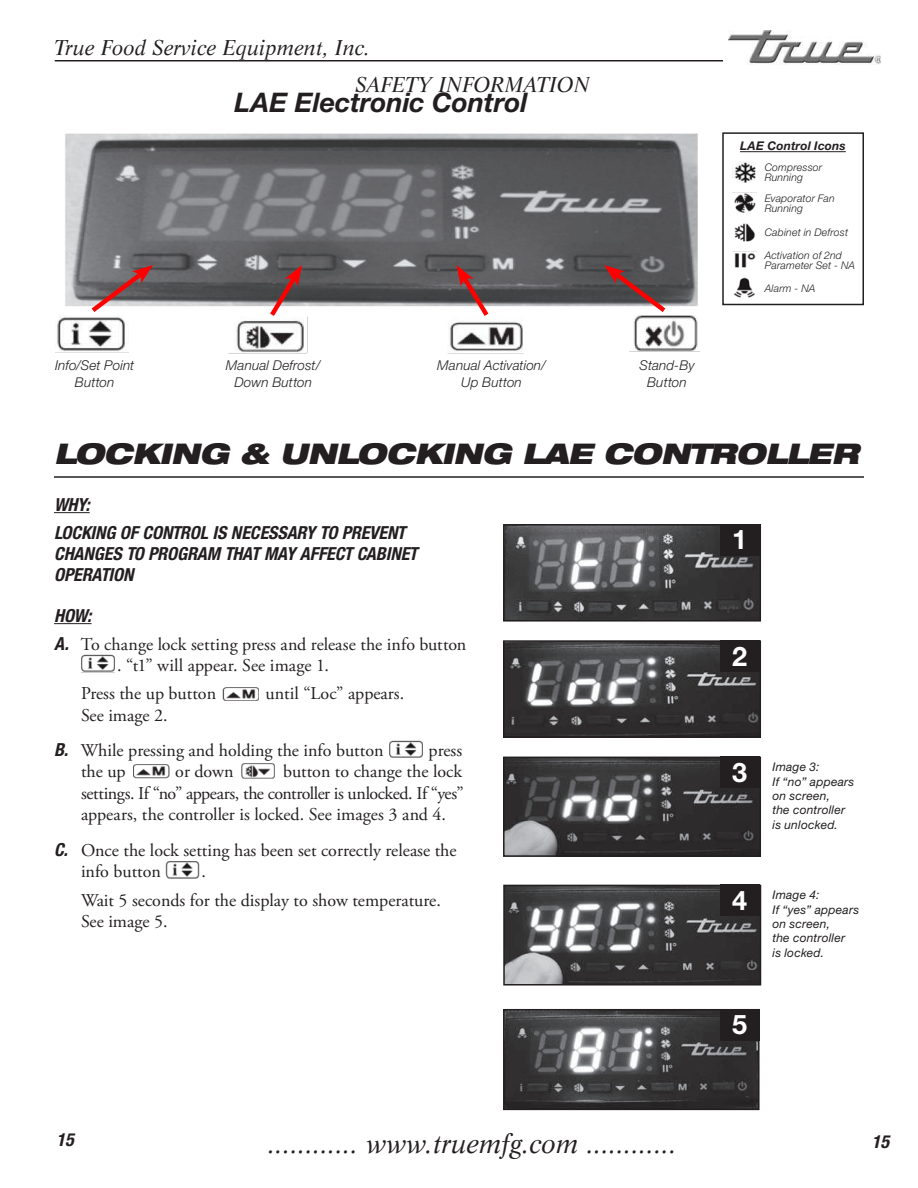
<style>
.page{position:relative;width:918px;height:1188px;background:#fff}
.page>*{position:absolute;margin:0;border:0;box-sizing:border-box;transform-origin:0 0}
.t1{font:italic 900 expanded 28.5px "Helvetica Neue LT Std";letter-spacing:-.015em;color:#231f20}
.t2{font:italic 27px "Life LT Std";color:#231f20}
.t3{font:italic 700 27px "Helvetica Neue LT Std";letter-spacing:-.005em;color:#231f20}
.t4{font:700 27px "Helvetica Neue LT Std";color:#fff}
.t5{font:italic 21px "Life LT Std";color:#231f20}
.t6{font:18px/21.6px "Adobe Garamond Pro";color:#231f20}
.t7{font:italic 700 condensed 18px/27.8px "Helvetica Neue LT Std";letter-spacing:-.005em;color:#231f20}
.t8{font:italic 300 13.5px/16.2px "Helvetica Neue LT Std";letter-spacing:.01em;color:#231f20;text-align:center}
.t9{font:italic 12px/14.4px "Helvetica Neue LT Std";letter-spacing:.015em;color:#231f20}
.t10{font:italic 700 12px "Helvetica Neue LT Std";letter-spacing:.015em;color:#231f20}
.t11{font:italic 300 10.5px/10.5px "Helvetica Neue LT Std";letter-spacing:.015em;color:#231f20}
.s1{font-family:"Helvetica Neue LT Std";font-weight:700;font-style:italic;font-stretch:condensed}
</style>
<div class="page">
<hr style="left:55px;top:60px;width:668px;height:2px;background:#231f20">
<img style="left:729px;top:31px;width:152px;height:33px">
<img style="left:65px;top:134px;width:633px;height:173px">
<hr style="left:54px;top:476px;width:810px;height:2px;background:#231f20">
<hr style="left:54px;top:512px;width:36px;height:1px;background:#231f20">
<hr style="left:54px;top:623px;width:38px;height:1px;background:#231f20">
<img style="left:242px;top:764px;width:33px;height:15px">
<img style="left:223px;top:687px;width:36px;height:14px">
<img style="left:133px;top:764px;width:36px;height:14px">
<img style="left:81px;top:655px;width:34px;height:17px">
<img style="left:389px;top:740px;width:34px;height:18px">
<img style="left:166px;top:861px;width:33px;height:17px">
<img style="left:506px;top:527px;width:252px;height:92px">
<div style="left:503px;top:524px;width:258px;height:98px;border:2px solid #231f20"></div>
<div style="left:720px;top:524px;width:40px;height:31px;background:#231f20"></div>
<img style="left:506px;top:643px;width:252px;height:92px">
<div style="left:503px;top:640px;width:258px;height:98px;border:2px solid #231f20"></div>
<div style="left:720px;top:640px;width:40px;height:32px;background:#231f20"></div>
<img style="left:506px;top:1012px;width:251px;height:95px">
<div style="left:503px;top:1009px;width:257px;height:101px;border:2px solid #231f20"></div>
<div style="left:720px;top:1009px;width:40px;height:31px;background:#231f20"></div>
<img style="left:229px;top:316px;width:79px;height:38px">
<img style="left:450px;top:321px;width:73px;height:31px">
<img style="left:56px;top:316px;width:72px;height:37px">
<img style="left:629px;top:316px;width:70px;height:36px">
<svg style="left:87px;top:265px;width:66px;height:52px"></svg>
<svg style="left:266px;top:265px;width:36px;height:56px"></svg>
<svg style="left:457px;top:265px;width:36px;height:51px"></svg>
<svg style="left:604px;top:265px;width:66px;height:52px"></svg>
<img style="left:506px;top:760px;width:252px;height:94px">
<div style="left:503px;top:757px;width:258px;height:100px;border:2px solid #231f20"></div>
<div style="left:720px;top:757px;width:40px;height:31px;background:#231f20"></div>
<img style="left:506px;top:888px;width:252px;height:95px">
<div style="left:503px;top:885px;width:258px;height:101px;border:2px solid #231f20"></div>
<div style="left:720px;top:885px;width:40px;height:31px;background:#231f20"></div>
<div style="left:722px;top:132px;width:142px;height:173px;border:2px solid #231f20"></div>
<img style="left:733px;top:162px;width:23px;height:21px">
<img style="left:734px;top:253px;width:22px;height:15px">
<img style="left:734px;top:278px;width:21px;height:20px">
<img style="left:734px;top:223px;width:22px;height:19px">
<img style="left:734px;top:193px;width:22px;height:20px">
<hr style="left:740px;top:151px;width:106px;height:1px;background:#231f20">
<p class="t5" style="left:54px;top:35px;width:317px">True Food Service Equipment, Inc.</p>
<p class="t5" style="left:355px;top:72px;width:236px">SAFETY INFORMATION</p>
<h2 class="t3" style="left:234px;top:86px;width:295px">LAE Electronic Control</h2>
<p class="t8" style="left:55px;top:357px;width:81px">Info/Set Point<br>Button</p>
<p class="t8" style="left:226px;top:357px;width:96px">Manual Defrost/<br>Down Button</p>
<p class="t8" style="left:437px;top:357px;width:110px">Manual Activation/<br>Up Button</p>
<p class="t8" style="left:639px;top:357px;width:57px">Stand-By<br>Button</p>
<p class="t10" style="left:740px;top:139px;width:107px">LAE Control Icons</p>
<p class="t11" style="left:765px;top:162px;width:59px">Compressor<br>Running</p>
<p class="t11" style="left:765px;top:193px;width:72px">Evaporator Fan<br>Running</p>
<p class="t11" style="left:765px;top:227px;width:85px">Cabinet in Defrost</p>
<p class="t11" style="left:765px;top:250px;width:92px">Activation of 2nd<br>Parameter Set - NA</p>
<p class="t11" style="left:765px;top:283px;width:52px">Alarm - NA</p>
<h1 class="t1" style="left:54px;top:436px;width:806px">LOCKING &amp; UNLOCKING LAE CONTROLLER</h1>
<p class="t7" style="left:54px;top:491px;width:353px">WHY:<br>LOCKING OF CONTROL IS NECESSARY TO PREVENT</p>
<p class="t7" style="left:54px;top:543px;width:365px;line-height:21px">CHANGES TO PROGRAM THAT MAY AFFECT CABINET<br>OPERATION</p>
<p class="t7" style="left:54px;top:602px;width:39px">HOW:</p>
<p class="t6" style="left:117px;top:634px;width:351px;line-height:21px;text-indent:-63px"><span class="s1">A.</span> To change lock setting press and release the info button . “t1” will appear. See image 1.</p>
<p class="t6" style="left:81px;top:683px;width:137px">Press the up button</p>
<p class="t6" style="left:266px;top:683px;width:140px">until “Loc” appears.</p>
<p class="t6" style="left:54px;top:698px;width:331px;line-height:35.1px;text-indent:27px">See image 2.<br><span class="s1">B.</span> While pressing and holding the info button</p>
<h2 class="t4" style="left:732px;top:523px;width:17px">1</h2>
<h2 class="t4" style="left:732px;top:639px;width:17px">2</h2>
<p class="t6" style="left:429px;top:740px;width:35px">press</p>
<p class="t6" style="left:81px;top:761px;width:384px;text-align:justify;text-indent:202px">button to change the lock settings. If “no” appears, the controller is unlocked. If “yes” appears, the controller is locked. See images 3 and 4.</p>
<p class="t6" style="left:81px;top:840px;width:377px;text-indent:-27px"><span class="s1">C.</span> Once the lock setting has been set correctly release the info button</p>
<p class="t6" style="left:81px;top:858px;width:361px;line-height:28.3px;text-indent:121px">.<br>Wait 5 seconds for the display to show temperature.</p>
<p class="t6" style="left:81px;top:911px;width:88px">See image 5.</p>
<p class="t6" style="left:81px;top:761px;width:46px">the up</p>
<p class="t6" style="left:175px;top:761px;width:60px">or down</p>
<h2 class="t4" style="left:732px;top:756px;width:17px">3</h2>
<p class="t9" style="left:772px;top:759px;width:83px">Image 3:<br>If “no” appears on screen,<br>the controller is unlocked.</p>
<h2 class="t4" style="left:732px;top:884px;width:17px">4</h2>
<p class="t9" style="left:772px;top:888px;width:88px">Image 4:<br>If “yes” appears on screen,<br>the controller<br>is locked.</p>
<h2 class="t4" style="left:732px;top:1008px;width:17px">5</h2>
<h2 class="t2" style="left:268px;top:1127px;width:410px">............ www.truemfg.com ............</h2>
<p class="t7" style="left:57px;top:1126px;width:19px">15</p>
<p class="t7" style="left:872px;top:1128px;width:19px">15</p>
</div>
